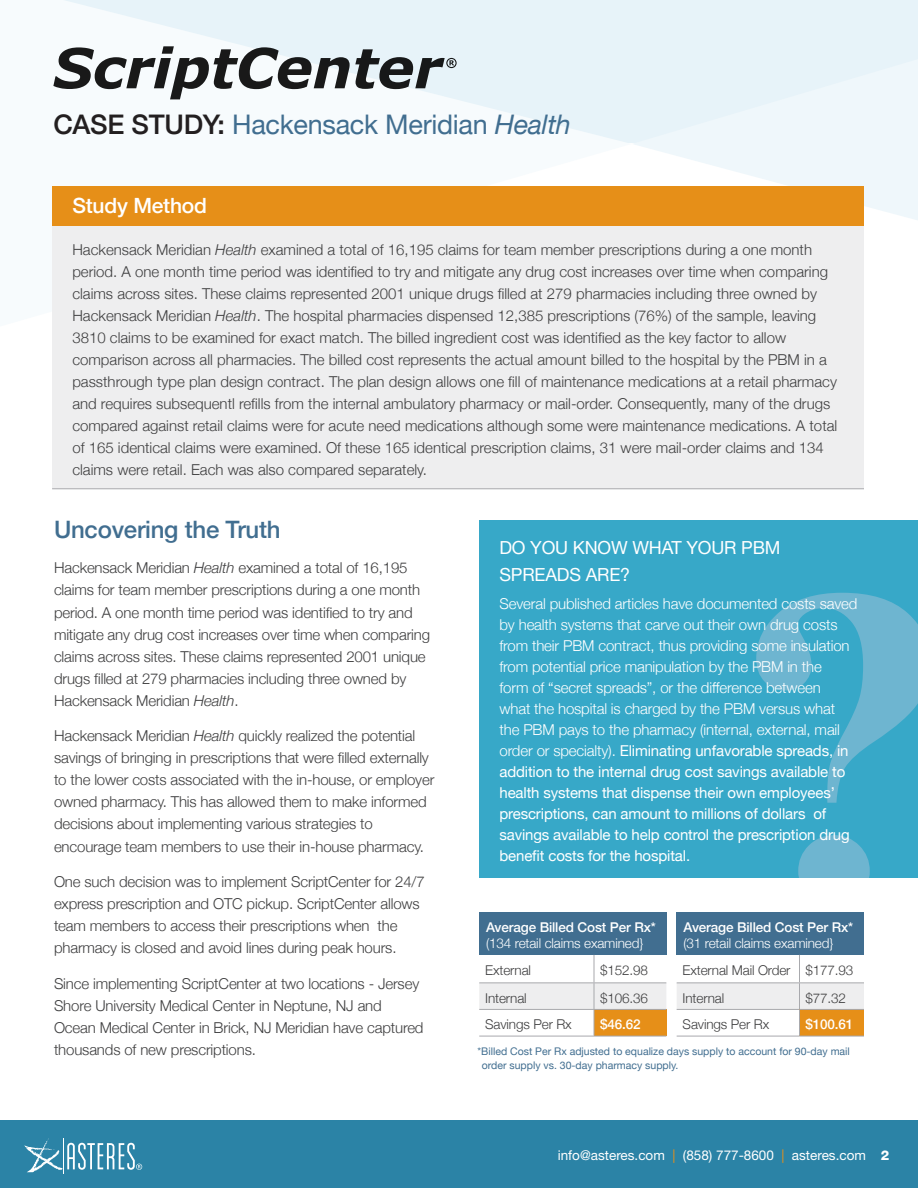
<style>
.page{position:relative;width:918px;height:1188px;background:#fff}
.page>*{position:absolute;margin:0;border:0;box-sizing:border-box;transform-origin:0 0}
.t1{font:27px "Helvetica Neue";letter-spacing:-.01em;color:#416e90}
.t2{font:500 24px "Helvetica Neue";letter-spacing:-.01em;color:#416e90}
.table_heading{font:500 21px "Helvetica Neue";letter-spacing:-.01em;color:#fff}
.t3{font:18px/27px "Helvetica Neue";letter-spacing:-.01em;color:#fff}
.Body{font:300 15px/22px "Helvetica Neue";letter-spacing:-.01em;color:#3e3e3f}
.Body-2{font:300 15px/21px "Helvetica Neue";letter-spacing:-.01em;color:#fff}
.Body-3{font:300 13.5px "Helvetica Neue";letter-spacing:-.01em;color:#3e3e3f}
.Body-4{font:500 13.5px "Helvetica Neue";letter-spacing:-.01em;color:#fff}
.Body-5{font:300 13.5px "Helvetica Neue";letter-spacing:-.01em;color:#fff}
.t4{font:13.5px "Helvetica Neue";color:#fff}
.t5{font:10.5px/13.5px "Helvetica Neue";color:#416e90}
.s1{font-weight:500;color:#231f20}
.s2{font-style:italic}
.s3{font-weight:400}
.s4{color:#e68f18}
.s5{font-weight:800}
</style>
<div class="page">
<div style="left:0;top:1120px;width:918px;height:68px;background:#2b83a6"></div>
<div style="left:479px;top:520px;width:439px;height:358px;background:#37a8c8"></div>
<svg style="left:756px;top:593px;width:162px;height:285px"></svg>
<div style="left:0;top:0;width:918px;height:143px;background:#e7f3f9"></div>
<svg style="left:634px;top:143px;width:284px;height:77px;fill:#eff7fb"></svg>
<svg style="left:0;top:0;width:625px;height:143px;fill:#f7fbfd"></svg>
<div style="left:52px;top:186px;width:812px;height:41px;background:#e68f18"></div>
<div style="left:52px;top:227px;width:812px;height:262px;background:#eeeeef"></div>
<hr style="left:52px;top:488px;width:812px;height:1px;background:#a8a9ad">
<div style="left:479px;top:912px;width:187px;height:43px;background:#416e90"></div>
<svg style="left:479px;top:955px;width:187px;height:81px"></svg>
<hr style="left:479px;top:1036px;width:115px;height:1px;background:#a8a9ad">
<hr style="left:594px;top:1036px;width:72px;height:1px;background:#a8a9ad">
<div style="left:677px;top:912px;width:187px;height:43px;background:#416e90"></div>
<svg style="left:677px;top:955px;width:187px;height:81px"></svg>
<hr style="left:677px;top:1036px;width:123px;height:1px;background:#a8a9ad">
<hr style="left:800px;top:1036px;width:64px;height:1px;background:#a8a9ad">
<svg style="left:24px;top:1138px;width:118px;height:34px"></svg>
<hr style="left:63px;top:1138px;width:1px;height:36px;background:#fff">
<img style="left:53px;top:46px;width:360px;height:43px">
<svg style="left:446px;top:58px;width:11px;height:10px"></svg>
<h1 class="t1" style="left:53px;top:105px;width:519px"><span class="s1">CASE STUDY:</span> Hackensack Meridian <span class="s2">Health</span></h1>
<p class="table_heading" style="left:72px;top:189px;width:136px">Study Method</p>
<p class="Body" style="left:72px;top:237px;width:766px">Hackensack Meridian <span class="s2">Health</span> examined a total of 16,195 claims for team member prescriptions during a one month period. A one month time period was identified to try and mitigate any drug cost increases over time when comparing claims across sites. These claims represented 2001 unique drugs filled at 279 pharmacies including three owned by Hackensack Meridian <span class="s2">Health</span>. The hospital pharmacies dispensed 12,385 prescriptions (76%) of the sample, leaving 3810 claims to be examined for exact match. The billed ingredient cost was identified as the key factor to allow comparison across all pharmacies. The billed cost represents the actual amount billed to the hospital by the PBM in a passthrough type plan design contract. The plan design allows one fill of maintenance medications at a retail pharmacy and requires subsequentl refills from the internal ambulatory pharmacy or mail-order. Consequently, many of the drugs compared against retail claims were for acute need medications although some were maintenance medications. A total of 165 identical claims were examined. Of these 165 identical prescription claims, 31 were mail-order claims and 134 claims were retail. Each was also compared separately.</p>
<p class="t2" style="left:54px;top:510px;width:228px">Uncovering the Truth</p>
<p class="Body" style="left:54px;top:556px;width:378px">Hackensack Meridian <span class="s2">Health</span> examined a total of 16,195 claims for team member prescriptions during a one month period. A one month time period was identified to try and mitigate any drug cost increases over time when comparing claims across sites. These claims represented 2001 unique drugs filled at 279 pharmacies including three owned by Hackensack Meridian <span class="s2">Health</span>.</p>
<p class="Body" style="left:54px;top:724px;width:382px">Hackensack Meridian <span class="s2">Health</span> quickly realized the potential savings of bringing in prescriptions that were filled externally to the lower costs associated with the in-house, or employer owned pharmacy. This has allowed them to make informed decisions about implementing various strategies to encourage team members to use their in-house pharmacy.</p>
<p class="Body" style="left:54px;top:870px;width:372px">One such decision was to implement ScriptCenter for 24/7 express prescription and OTC pickup. ScriptCenter allows team members to access their prescriptions when the pharmacy is closed and avoid lines during peak hours.</p>
<p class="Body" style="left:54px;top:971px;width:371px">Since implementing ScriptCenter at two locations - Jersey Shore University Medical Center in Neptune, NJ and Ocean Medical Center in Brick, NJ Meridian have captured thousands of new prescriptions.</p>
<p class="t3" style="left:500px;top:535px;width:283px">DO YOU KNOW WHAT YOUR PBM<br>SPREADS ARE?</p>
<p class="Body-2" style="left:500px;top:592px;width:359px">Several published articles have documented costs saved by health systems that carve out their own drug costs from their PBM contract, thus providing some insulation from potential price manipulation by the PBM in the<br>form of “secret spreads”, or the difference between<br>what the hospital is charged by the PBM versus what the PBM pays to the pharmacy (internal, external, mail order or specialty). <span class="s3">Eliminating unfavorable spreads, in addition to the internal drug cost savings available to health systems that dispense their own employees’ prescriptions, can amount to millions of dollars of savings available to help control the prescription drug benefit costs for the hospital.</span></p>
<p class="Body-4" style="left:486px;top:916px;width:171px">Average Billed Cost Per Rx*</p>
<p class="Body-5" style="left:486px;top:932px;width:159px">(134 retail claims examined}</p>
<p class="Body-3" style="left:485px;top:960px;width:47px">External</p>
<p class="Body-3" style="left:600px;top:960px;width:49px">$152.98</p>
<p class="Body-3" style="left:485px;top:987px;width:43px">Internal</p>
<p class="Body-3" style="left:600px;top:987px;width:49px">$106.36</p>
<p class="Body-3" style="left:485px;top:1014px;width:88px">Savings Per Rx</p>
<p class="Body-4" style="left:600px;top:1014px;width:42px">$46.62</p>
<p class="Body-4" style="left:683px;top:916px;width:171px">Average Billed Cost Per Rx*</p>
<p class="Body-5" style="left:683px;top:932px;width:152px">(31 retail claims examined}</p>
<p class="Body-3" style="left:683px;top:960px;width:109px">External Mail Order</p>
<p class="Body-3" style="left:806px;top:960px;width:49px">$177.93</p>
<p class="Body-3" style="left:683px;top:987px;width:43px">Internal</p>
<p class="Body-3" style="left:806px;top:987px;width:42px">$77.32</p>
<p class="Body-3" style="left:683px;top:1014px;width:88px">Savings Per Rx</p>
<p class="Body-4" style="left:806px;top:1014px;width:49px">$100.61</p>
<p class="t5" style="left:482px;top:1045px;width:370px;text-indent:-4px">*Billed Cost Per Rx adjusted to equalize days supply to account for 90-day mail order supply vs. 30-day pharmacy supply.</p>
<p class="t4" style="left:558px;top:1147px;width:333px">info@asteres.com <span class="s4">|</span> (858) 777-8600 <span class="s4">|</span> asteres.com <span class="s5">2</span></p>
</div>
